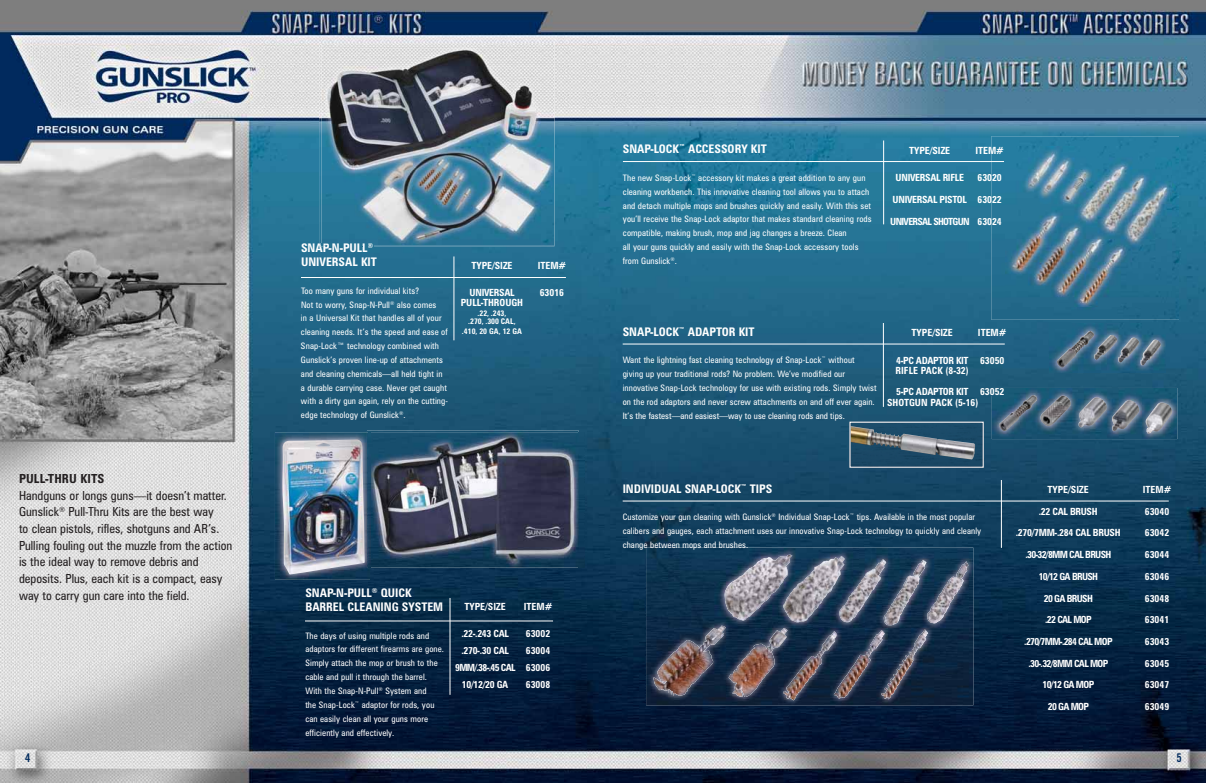
<style>
.page{position:relative;width:1206px;height:783px;background:#fff}
.page>*{position:absolute;margin:0;border:0;box-sizing:border-box;transform-origin:0 0}
.t1{font:condensed 12.5px/16.7px "Zurich BT";color:#231f20}
.t2{font:700 condensed 12.5px "Zurich BT";letter-spacing:.01em;color:#231f20}
.t3{font:12px "Trade Gothic Bold Cond Twenty";color:#002a5c}
.t4{font:700 condensed 11.9px/13.8px "Zurich BT";color:#fff}
.t5{font:700 condensed 9.9px/21.7px "Zurich BT";letter-spacing:-.03em;color:#fff;text-align:justify}
.t6{font:700 condensed 9.9px/9.9px "Zurich BT";color:#fff}
.t7{font:700 condensed 9.9px "Zurich BT";letter-spacing:-.07em;color:#fff}
.t8{font:condensed 8.9px/13.8px "Zurich BT";letter-spacing:.01em;color:#fff}
.t9{font:700 condensed 7.9px/7.8px "Zurich BT";letter-spacing:-.005em;color:#fff;text-align:center}
</style>
<div class="page">
<img style="left:0;top:0;width:1206px;height:783px">
<img style="left:991px;top:136px;width:188px;height:184px">
<img style="left:1006px;top:147px;width:166px;height:160px">
<img style="left:646px;top:548px;width:327px;height:157px">
<hr style="left:450px;top:598px;width:1px;height:97px;background:#fff">
<hr style="left:305px;top:621px;width:248px;height:1px;background:#fff">
<hr style="left:883px;top:140px;width:1px;height:84px;background:#fff">
<hr style="left:623px;top:161px;width:381px;height:1px;background:#fff">
<hr style="left:454px;top:256px;width:1px;height:84px;background:#fff">
<hr style="left:301px;top:277px;width:265px;height:1px;background:#fff">
<hr style="left:883px;top:323px;width:1px;height:84px;background:#fff">
<hr style="left:623px;top:344px;width:382px;height:1px;background:#fff">
<hr style="left:1001px;top:480px;width:1px;height:68px;background:#fff">
<hr style="left:623px;top:501px;width:546px;height:1px;background:#fff">
<img style="left:275px;top:432px;width:95px;height:148px">
<img style="left:282px;top:440px;width:83px;height:135px">
<img style="left:319px;top:44px;width:235px;height:202px">
<svg style="left:319px;top:243px;width:54px;height:3px"></svg>
<img style="left:1050px;top:324px;width:116px;height:49px">
<img style="left:1057px;top:331px;width:104px;height:38px">
<img style="left:992px;top:388px;width:185px;height:51px">
<svg style="left:992px;top:388px;width:12px;height:7px"></svg>
<img style="left:999px;top:395px;width:173px;height:39px">
<img style="left:852px;top:424px;width:130px;height:42px">
<img style="left:852px;top:426px;width:123px;height:34px">
<div style="left:850px;top:422px;width:134px;height:46px;border:1px solid #fff"></div>
<img style="left:367px;top:432px;width:1px;height:136px">
<img style="left:370px;top:432px;width:215px;height:136px">
<img style="left:368px;top:432px;width:2px;height:136px">
<h1 class="t2" style="left:19px;top:471px;width:87px">PULL-THRU KITS</h1>
<p class="t1" style="left:19px;top:488px;width:215px">Handguns or longs guns—it doesn’t matter.<br>Gunslick<sup>®</sup> Pull-Thru Kits are the best way<br>to clean pistols, rifles, shotguns and AR’s.<br>Pulling fouling out the muzzle from the action is the ideal way to remove debris and deposits. Plus, each kit is a compact, easy way to carry gun care into the field.</p>
<h3 class="t4" style="left:315px;top:241px;width:59px">AP N PULL<sup>®</sup></h3>
<h3 class="t4" style="left:301px;top:241px;width:77px">SN --<br>UNIVERSAL KIT</h3>
<p class="t8" style="left:301px;top:285px;width:148px">Too many guns for individual kits?<br>Not to worry, Snap-N-Pull<sup>®</sup> also comes<br>in a Universal Kit that handles all of your cleaning needs. It’s the speed and ease of Snap-Lock™ technology combined with Gunslick’s proven line-up of attachments and cleaning chemicals—all held tight in a durable carrying case. Never get caught with a dirty gun again, rely on the cutting&shy;edge technology of Gunslick<sup>®</sup>.</p>
<h3 class="t4" style="left:623px;top:142px;width:145px">SNAP-LOCK<sup>™</sup> ACCESSORY KIT</h3>
<p class="t8" style="left:623px;top:172px;width:250px">The new Snap-Lock<sup>™</sup> accessory kit makes a great addition to any gun cleaning workbench. This innovative cleaning tool allows you to attach and detach multiple mops and brushes quickly and easily. With this set you’ll receive the Snap-Lock adaptor that makes standard cleaning rods compatible, making brush, mop and jag changes a breeze. Clean<br>all your guns quickly and easily with the Snap-Lock accessory tools from Gunslick<sup>®</sup>.</p>
<p class="t6" style="left:471px;top:260px;width:43px">TYPE/SIZE</p>
<p class="t5" style="left:538px;top:254px;width:30px">ITEM#</p>
<p class="t5" style="left:470px;top:282px;width:46px">UNIVERSAL</p>
<p class="t5" style="left:540px;top:282px;width:26px">63016</p>
<p class="t6" style="left:461px;top:298px;width:64px">PULL-THROUGH</p>
<p class="t9" style="left:468px;top:310px;width:49px">.22, .243,<br>.270, .300 CAL,</p>
<p class="t9" style="left:462px;top:327px;width:61px">.410, 20 GA, 12 GA</p>
<h3 class="t4" style="left:623px;top:325px;width:133px">SNAP-LOCK<sup>™</sup> ADAPTOR KIT</h3>
<p class="t8" style="left:623px;top:354px;width:256px">Want the lightning fast cleaning technology of Snap-Lock<sup>™</sup> without giving up your traditional rods? No problem. We’ve modified our innovative Snap-Lock technology for use with existing rods. Simply twist on the rod adaptors and never screw attachments on and off ever again.<br>It’s the fastest—and easiest—way to use cleaning rods and tips.</p>
<p class="t6" style="left:909px;top:145px;width:43px">TYPE/SIZE</p>
<p class="t5" style="left:975px;top:139px;width:30px">ITEM#</p>
<p class="t5" style="left:896px;top:167px;width:70px">UNIVERSAL RIFLE</p>
<p class="t5" style="left:890px;top:167px;width:113px;text-indent:87px">63020<br>UNIVERSAL PISTOL 63022<br>UNIVERSAL SHOTGUN 63024</p>
<p class="t6" style="left:912px;top:328px;width:43px">TYPE/SIZE</p>
<p class="t5" style="left:978px;top:322px;width:30px">ITEM#</p>
<p class="t6" style="left:896px;top:355px;width:110px">4-PC ADAPTOR KIT 63050<br>RIFLE PACK (8-32)</p>
<p class="t5" style="left:896px;top:381px;width:110px">5-PC ADAPTOR KIT 63052</p>
<p class="t6" style="left:887px;top:398px;width:93px">SHOTGUN PACK (5-16)</p>
<h3 class="t4" style="left:305px;top:586px;width:139px">SNAP-N-PULL<sup>®</sup> QUICK<br>BARREL CLEANING SYSTEM</h3>
<p class="t8" style="left:305px;top:630px;width:140px">The days of using multiple rods and adaptors for different firearms are gone.<br>Simply attach the mop or brush to the cable and pull it through the barrel.<br>With the Snap-N-Pull<sup>®</sup> System and<br>the Snap-Lock<sup>™</sup> adaptor for rods, you can easily clean all your guns more efficiently and effectively.</p>
<p class="t6" style="left:464px;top:601px;width:43px">TYPE/SIZE</p>
<p class="t5" style="left:524px;top:595px;width:30px">ITEM#</p>
<p class="t5" style="left:461px;top:623px;width:49px">.22-.243 CAL</p>
<p class="t5" style="left:526px;top:623px;width:26px">63002</p>
<p class="t5" style="left:461px;top:640px;width:49px">.270-.30 CAL</p>
<p class="t5" style="left:526px;top:640px;width:26px">63004</p>
<p class="t7" style="left:455px;top:662px;width:97px">9MM/.38-.45 CAL 63006</p>
<p class="t5" style="left:462px;top:673px;width:48px">10/12/20 GA</p>
<p class="t5" style="left:526px;top:673px;width:26px">63008</p>
<h3 class="t4" style="left:623px;top:482px;width:151px">INDIVIDUAL SNAP-LOCK<sup>™</sup> TIPS</h3>
<p class="t8" style="left:623px;top:511px;width:360px">Customize your gun cleaning with Gunslick<sup>®</sup> Individual Snap-Lock<sup>™</sup> tips. Available in the most popular calibers and gauges, each attachment uses our innovative Snap-Lock technology to quickly and cleanly change between mops and brushes.</p>
<p class="t6" style="left:1047px;top:485px;width:43px">TYPE/SIZE</p>
<p class="t5" style="left:1143px;top:479px;width:30px">ITEM#</p>
<p class="t5" style="left:1039px;top:501px;width:60px">.22 CAL BRUSH</p>
<p class="t5" style="left:1145px;top:501px;width:26px">63040</p>
<p class="t5" style="left:1016px;top:522px;width:106px">.270/7MM-.284 CAL BRUSH</p>
<p class="t5" style="left:1145px;top:522px;width:26px">63042</p>
<p class="t7" style="left:1025px;top:549px;width:87px">.30-32/8MM CAL BRUSH</p>
<p class="t5" style="left:1145px;top:544px;width:26px">63044</p>
<p class="t7" style="left:1039px;top:571px;width:61px">10/12 GA BRUSH</p>
<p class="t5" style="left:1145px;top:566px;width:26px">63046</p>
<p class="t7" style="left:1044px;top:592px;width:50px">20 GA BRUSH</p>
<p class="t5" style="left:1145px;top:587px;width:26px">63048</p>
<p class="t5" style="left:1045px;top:609px;width:48px">.22 CAL MOP</p>
<p class="t5" style="left:1145px;top:609px;width:26px">63041</p>
<p class="t7" style="left:1024px;top:636px;width:90px">.270/7MM-.284 CAL MOP</p>
<p class="t5" style="left:1145px;top:631px;width:26px">63043</p>
<p class="t7" style="left:1028px;top:657px;width:81px">.30-.32/8MM CAL MOP</p>
<p class="t5" style="left:1145px;top:652px;width:26px">63045</p>
<p class="t5" style="left:1043px;top:674px;width:53px">10/12 GA MOP</p>
<p class="t5" style="left:1145px;top:674px;width:26px">63047</p>
<p class="t5" style="left:1048px;top:696px;width:43px">20 GA MOP</p>
<p class="t5" style="left:1145px;top:696px;width:26px">63049</p>
<h2 class="t3" style="left:25px;top:753px;width:7px">4</h2>
<h2 class="t3" style="left:1177px;top:753px;width:7px">5</h2>
</div>
